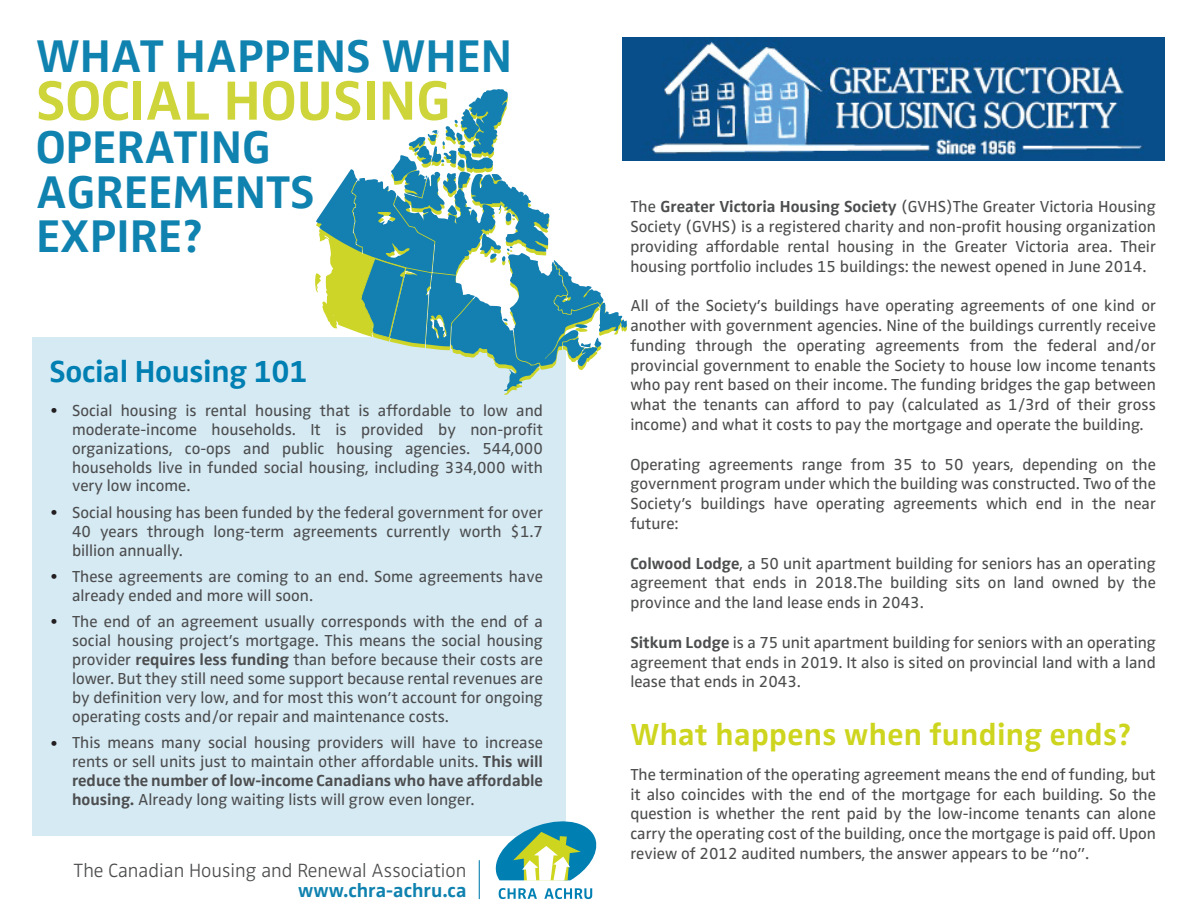
<style>
.page{position:relative;width:1188px;height:918px;background:#fff}
.page>*{position:absolute;margin:0;border:0;box-sizing:border-box;transform-origin:0 0}
.t1{font:700 57px "Zwo OT";color:#ced53a}
.t2{font:700 47.4px/44.7px "Zwo OT";color:#0f82af}
.t3{font:700 31.5px "Zwo OT";letter-spacing:.01em;color:#ced51e}
.t4{font:700 31.5px "Zwo OT";letter-spacing:-.01em;color:#007fb2}
.t5{font:300 19.8px "Zwo OT";color:#4c4d4e}
.t6{font:700 19.8px "Zwo OT";color:#0f82af}
.t7{font:16.5px/19.8px "Zwo OT";color:#4c4d4e;text-align:justify}
.t8{font:700 16.5px "Zwo OT";color:#231f20}
.s1{font-weight:700}
</style>
<div class="page">
<div style="left:32px;top:337px;width:534px;height:499px;background:#d6eaf4"></div>
<svg style="left:315px;top:89px;width:312px;height:306px"></svg>
<img style="left:622px;top:37px;width:542px;height:123px">
<svg style="left:496px;top:821px;width:100px;height:60px"></svg>
<svg style="left:499px;top:888px;width:38px;height:11px"></svg>
<svg style="left:544px;top:888px;width:48px;height:11px"></svg>
<hr style="left:479px;top:860px;width:1px;height:39px;background:#0f82af">
<h2 class="t2" style="left:36px;top:34px;width:478px">WHAT HAPPENS WHEN</h2>
<h1 class="t1" style="left:36px;top:67px;width:416px">SOCIAL HOUSING</h1>
<h2 class="t2" style="left:36px;top:126px;width:280px">OPERATING<br>AGREEMENTS<br>EXPIRE?</h2>
<h3 class="t4" style="left:50px;top:353px;width:259px">Social Housing 101</h3>
<p class="t7" style="left:72px;top:401px;width:473px;line-height:18.9px">Social housing is rental housing that is affordable to low and moderate-income households. It is provided by non-profit organizations, co-ops and public housing agencies. 544,000 households live in funded social housing, including 334,000 with very low income.</p>
<p class="t7" style="left:72px;top:503px;width:473px;line-height:18.9px">Social housing has been funded by the federal government for over 40 years through long-term agreements currently worth $1.7 billion annually.</p>
<p class="t7" style="left:72px;top:567px;width:472px;line-height:18.9px">These agreements are coming to an end. Some agreements have already ended and more will soon.</p>
<p class="t7" style="left:72px;top:613px;width:473px;line-height:18.9px">The end of an agreement usually corresponds with the end of a social housing project’s mortgage. This means the social housing provider <span class="s1">requires less funding</span> than before because their costs are lower. But they still need some support because rental revenues are by definition very low, and for most this won’t account for ongoing operating costs and/or repair and maintenance costs.</p>
<p class="t7" style="left:72px;top:734px;width:473px;line-height:18.9px">This means many social housing providers will have to increase rents or sell units just to maintain other affordable units. <span class="s1">This will reduce the number of low-income Canadians who have affordable housing.</span> Already long waiting lists will grow even longer.</p>
<p class="t8" style="left:51px;top:401px;width:8px">•</p>
<p class="t8" style="left:51px;top:503px;width:8px">•</p>
<p class="t8" style="left:51px;top:567px;width:8px">•</p>
<p class="t8" style="left:51px;top:612px;width:8px">•</p>
<p class="t8" style="left:51px;top:734px;width:8px">•</p>
<p class="t5" style="left:74px;top:859px;width:395px">The Canadian Housing and Renewal Association</p>
<p class="t6" style="left:298px;top:878px;width:170px">www.chra-achru.ca</p>
<p class="t7" style="left:630px;top:197px;width:527px">The <span class="s1">Greater Victoria Housing Society</span> (GVHS)The Greater Victoria Housing Society (GVHS) is a registered charity and non-profit housing organization providing affordable rental housing in the Greater Victoria area. Their housing portfolio includes 15 buildings: the newest opened in June 2014.</p>
<p class="t7" style="left:630px;top:296px;width:527px">All of the Society’s buildings have operating agreements of one kind or another with government agencies. Nine of the buildings currently receive funding through the operating agreements from the federal and/or provincial government to enable the Society to house low income tenants who pay rent based on their income. The funding bridges the gap between what the tenants can afford to pay (calculated as 1/3rd of their gross income) and what it costs to pay the mortgage and operate the building.</p>
<p class="t7" style="left:630px;top:455px;width:527px">Operating agreements range from 35 to 50 years, depending on the government program under which the building was constructed. Two of the Society’s buildings have operating agreements which end in the near future:</p>
<p class="t7" style="left:630px;top:554px;width:527px"><span class="s1">Colwood Lodge</span>, a 50 unit apartment building for seniors has an operating agreement that ends in 2018.The building sits on land owned by the province and the land lease ends in 2043.</p>
<p class="t7" style="left:630px;top:633px;width:527px"><span class="s1">Sitkum Lodge</span> is a 75 unit apartment building for seniors with an operating agreement that ends in 2019. It also is sited on provincial land with a land lease that ends in 2043.</p>
<h3 class="t3" style="left:630px;top:716px;width:503px">What happens when funding ends?</h3>
<p class="t7" style="left:630px;top:765px;width:527px">The termination of the operating agreement means the end of funding, but it also coincides with the end of the mortgage for each building. So the question is whether the rent paid by the low-income tenants can alone carry the operating cost of the building, once the mortgage is paid off. Upon review of 2012 audited numbers, the answer appears to be “no”.</p>
</div>
